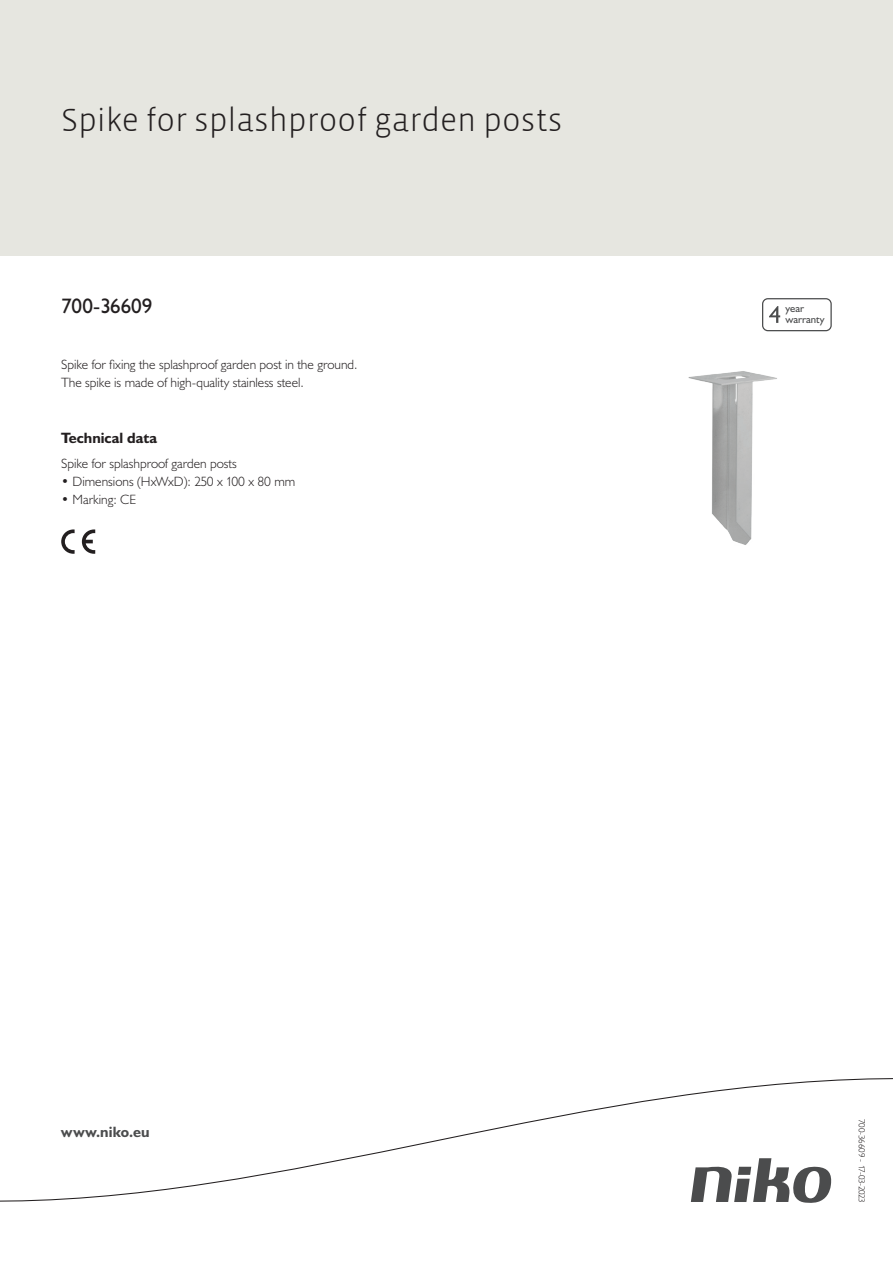
<style>
.page{position:relative;width:893px;height:1263px;background:#fff}
.page>*{position:absolute;margin:0;border:0;box-sizing:border-box;transform-origin:0 0}
.Title_datasheets{font:300 33px "Vista Sans";color:#231f20}
.Article_number{font:21px "Humanist 521 BT";letter-spacing:-.005em;color:#231f20}
.Titles_parts{font:700 15px "Humanist 521 BT";color:#231f20}
.titel_afbeelding{font:700 15px "Humanist 521 BT";letter-spacing:.005em;color:#4b4c4d}
.Platte_tekst_CAB{font:300 13.5px/18px "Humanist 521 BT";color:#231f20}
.USP_Bullets{font:300 13.5px "Humanist 521 BT";color:#231f20}
.t1{font:10.8px/10.8px "Humanist 521 BT";color:#4b4c4d}
.Revision{font:300 9px "Humanist 521 BT";letter-spacing:-.03em;color:#231f20}
</style>
<div class="page">
<div style="left:0;top:0;width:893px;height:255px;background:#e6e6e0"></div>
<svg style="left:82px;top:529px;width:13px;height:25px"></svg>
<svg style="left:61px;top:529px;width:14px;height:25px"></svg>
<svg style="left:762px;top:298px;width:70px;height:33px"></svg>
<svg style="left:0;top:1078px;width:893px;height:125px"></svg>
<img style="left:688px;top:371px;width:89px;height:174px">
<p class="Title_datasheets" style="left:61px;top:100px;width:503px">Spike for splashproof garden posts</p>
<p class="Article_number" style="left:61px;top:293px;width:93px">700-36609</p>
<p class="Platte_tekst_CAB" style="left:61px;top:355px;width:298px">Spike for fixing the splashproof garden post in the ground.<br>The spike is made of high-quality stainless steel.</p>
<p class="Titles_parts" style="left:61px;top:429px;width:98px">Technical data</p>
<p class="Platte_tekst_CAB" style="left:61px;top:454px;width:177px">Spike for splashproof garden posts</p>
<p class="USP_Bullets" style="left:61px;top:473px;width:235px">• Dimensions (HxWxD): 250 x 100 x 80 mm</p>
<p class="USP_Bullets" style="left:61px;top:491px;width:76px">• Marking: CE</p>
<p class="t1" style="left:785px;top:303px;width:41px">year warranty</p>
<p class="titel_afbeelding" style="left:61px;top:1122px;width:90px">www.niko.eu</p>
<p class="Revision" style="left:868px;top:1119px;width:85px;rotate:90deg">700-36609 - 17-03-2023</p>
</div>
